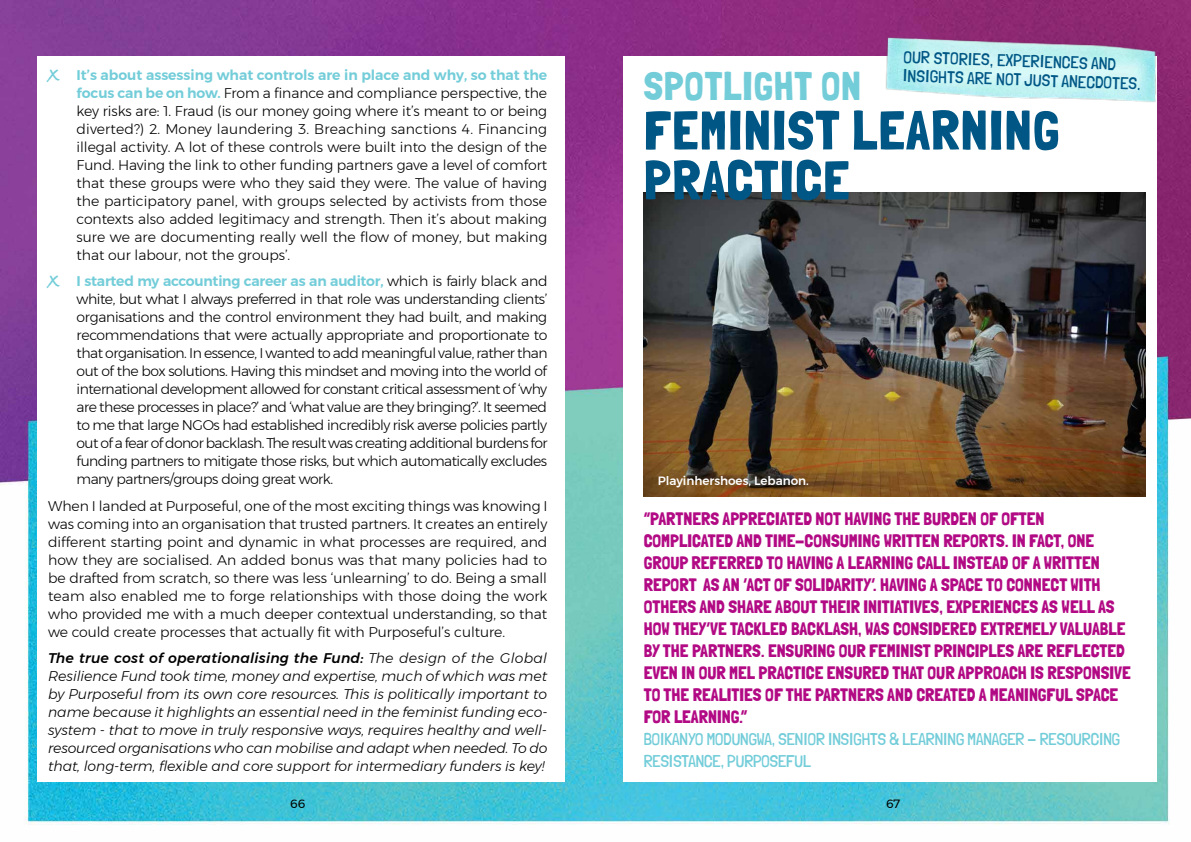
<style>
.page{position:relative;width:1191px;height:842px;background:#fff}
.page>*{position:absolute;margin:0;border:0;box-sizing:border-box;transform-origin:0 0}
.t1{font:55px/50px "Londrina Solid";letter-spacing:.02em;color:#005785}
.t2{font:40px "Londrina Solid";letter-spacing:.02em;color:#73cdd9}
.t3{font:18px/22px "Londrina Solid";color:#b20a84}
.t4{font:300 17px/22px "Londrina Solid";color:#73cdd9}
.t5{font:300 17px/18.8px "Londrina Solid";color:#005785}
.t6{font:300 14px/18px "Montserrat";letter-spacing:-.005em;color:#000;text-align:justify}
.t7{font:italic 300 14px/18px "Montserrat";letter-spacing:-.005em;color:#000;text-align:justify}
.t8{font:500 12px "Montserrat";color:#fff}
.t9{font:12px "Montserrat";color:#000}
.s1{font-family:"Bradley Hand ITCTT";font-weight:700;font-size:24px;color:#73cdd9}
.s2{font-weight:600;color:#73cdd9}
.s3{font-weight:500}
</style>
<div class="page">
<img style="left:0;top:0;width:1191px;height:825px">
<div style="left:37px;top:56px;width:527px;height:726px;background:#fff"></div>
<div style="left:624px;top:56px;width:533px;height:726px;background:#fff"></div>
<img style="left:643px;top:193px;width:502px;height:303px">
<img style="left:872px;top:19px;width:299px;height:104px">
<p class="t6" style="left:77px;top:66px;width:472px;text-indent:-28px"><span class="s1">x</span> <span class="s2">It’s about assessing what controls are in place and why, so that the focus can be on how.</span> From a finance and compliance perspective, the key risks are: 1. Fraud (is our money going where it’s meant to or being diverted?) 2. Money laundering 3. Breaching sanctions 4. Financing illegal activity. A lot of these controls were built into the design of the Fund. Having the link to other funding partners gave a level of comfort that these groups were who they said they were. The value of having the participatory panel, with groups selected by activists from those contexts also added legitimacy and strength. Then it’s about making sure we are documenting really well the flow of money, but making that our labour, not the groups’.</p>
<p class="t6" style="left:77px;top:272px;width:472px;text-indent:-28px"><span class="s1">x</span> <span class="s2">I started my accounting career as an auditor,</span> which is fairly black and white, but what I always preferred in that role was understanding clients’ organisations and the control environment they had built, and making recommendations that were actually appropriate and proportionate to that organisation. In essence, I wanted to add meaningful value, rather than out of the box solutions. Having this mindset and moving into the world of international development allowed for constant critical assessment of ‘why are these processes in place?’ and ‘what value are they bringing?’. It seemed to me that large NGOs had established incredibly risk averse policies partly out of a fear of donor backlash. The result was creating additional burdens for funding partners to mitigate those risks, but which automatically excludes many partners/groups doing great work.</p>
<p class="t6" style="left:48px;top:497px;width:501px">When I landed at Purposeful, one of the most exciting things was knowing I was coming into an organisation that trusted partners. It creates an entirely different starting point and dynamic in what processes are required, and how they are socialised. An added bonus was that many policies had to be drafted from scratch, so there was less ‘unlearning’ to do. Being a small team also enabled me to forge relationships with those doing the work who provided me with a much deeper contextual understanding, so that we could create processes that actually fit with Purposeful’s culture.</p>
<p class="t7" style="left:48px;top:649px;width:501px"><span class="s3">The true cost of operationalising the Fund:</span> The design of the Global Resilience Fund took time, money and expertise, much of which was met by Purposeful from its own core resources. This is politically important to name because it highlights an essential need in the feminist funding eco&shy;system - that to move in truly responsive ways, requires healthy and well&shy;resourced organisations who can mobilise and adapt when needed. To do that, long-term, flexible and core support for intermediary funders is key!</p>
<p class="t5" style="left:904px;top:47px;width:239px;rotate:2deg">OUR STORIES, EXPERIENCES AND<br>INSIGHTS ARE NOT JUST ANECDOTES.</p>
<h2 class="t2" style="left:643px;top:62px;width:219px">SPOTLIGHT ON</h2>
<h1 class="t1" style="left:643px;top:104px;width:417px">FEMINIST LEARNING<br>PRACTICE</h1>
<p class="t8" style="left:658px;top:471px;width:153px">Playinhershoes, Lebanon.</p>
<p class="t3" style="left:643px;top:507px;width:488px">“PARTNERS APPRECIATED NOT HAVING THE BURDEN OF OFTEN COMPLICATED AND TIME-CONSUMING WRITTEN REPORTS. IN FACT, ONE GROUP REFERRED TO HAVING A LEARNING CALL INSTEAD OF A WRITTEN REPORT AS AN ‘ACT OF SOLIDARITY’. HAVING A SPACE TO CONNECT WITH OTHERS AND SHARE ABOUT THEIR INITIATIVES, EXPERIENCES AS WELL AS HOW THEY’VE TACKLED BACKLASH, WAS CONSIDERED EXTREMELY VALUABLE BY THE PARTNERS. ENSURING OUR FEMINIST PRINCIPLES ARE REFLECTED EVEN IN OUR MEL PRACTICE ENSURED THAT OUR APPROACH IS RESPONSIVE TO THE REALITIES OF THE PARTNERS AND CREATED A MEANINGFUL SPACE FOR LEARNING.”</p>
<p class="t4" style="left:643px;top:727px;width:478px">BOIKANYO MODUNGWA, SENIOR INSIGHTS &amp; LEARNING MANAGER - RESOURCING<br>RESISTANCE, PURPOSEFUL</p>
<p class="t9" style="left:290px;top:795px;width:17px">66</p>
<p class="t9" style="left:886px;top:795px;width:16px">67</p>
</div>
